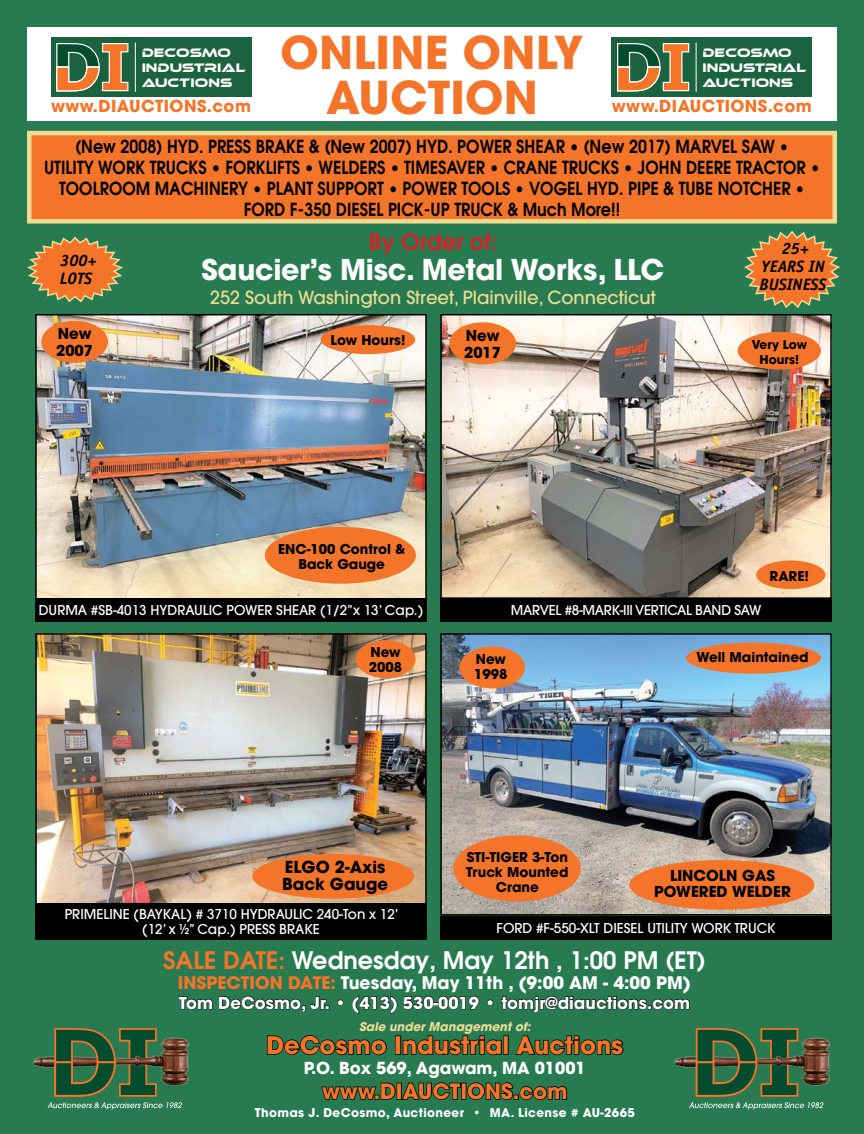
<style>
.page{position:relative;width:864px;height:1134px;background:#287b51}
.page>*{position:absolute;margin:0;border:0;box-sizing:border-box;transform-origin:0 0}
.t1{font:700 45px/45px "Avant Garde";letter-spacing:.005em;color:#f47529;text-align:center}
.t2{font:700 28.5px "Avant Garde";letter-spacing:-.01em;color:#fff}
.t3{font:600 24px "Avant Garde";color:#fff}
.t4{font:700 24px "Avant Garde";color:#f47529}
.t5{font:600 22.5px "Avant Garde";color:#d2232a}
.t6{font:700 21px "Avant Garde";color:#f47529}
.t7{font:600 18px/21px "Avant Garde";color:#000;text-align:center;scale:.89 1}
.t8{font:500 18px "Avant Garde";color:#ecdc94}
.t9{font:700 17.25px "Avant Garde";color:#fff}
.t10{font:700 16.5px "Avant Garde";color:#fff}
.t11{font:700 16.5px "Avant Garde";letter-spacing:.025em;color:#f47529}
.t12{font:italic 700 16.5px/18px "Officina Sans";color:#000}
.t13{font:700 16.5px/16.5px "Avant Garde";color:#000}
.t14{font:700 15px/16.5px "Avant Garde";color:#000}
.t15{font:500 13.5px/15px "Avant Garde";color:#fff;text-align:center}
.t16{font:700 13.5px/15px "Avant Garde";color:#000;text-align:center}
.t17{font:500 13.5px "Avant Garde";letter-spacing:-.02em;color:#fff}
.t18{font:12.75px/15.3px "Ethnocentric Rg";color:#fff}
.t19{font:700 12.15px/14.9px "Avant Garde";color:#000;text-align:center}
.t20{font:700 12px "Avant Garde";letter-spacing:.03em;color:#fff}
.t21{font:italic 700 12px "Avant Garde";color:#ecdc94}
.s1{color:#f47529}
</style>
<div class="page">
<svg style="left:267px;top:1035px;width:120px;height:21px"></svg>
<div style="left:395px;top:1035px;width:6px;height:20px;border:2px solid #000"></div>
<svg style="left:402px;top:1035px;width:100px;height:21px"></svg>
<div style="left:503px;top:1035px;width:6px;height:20px;border:2px solid #000"></div>
<svg style="left:515px;top:1035px;width:109px;height:21px"></svg>
<svg style="left:321px;top:1082px;width:247px;height:18px"></svg>
<img style="left:33px;top:1038px;width:156px;height:72px">
<svg style="left:47px;top:1028px;width:135px;height:81px"></svg>
<img style="left:674px;top:1038px;width:156px;height:72px">
<svg style="left:689px;top:1028px;width:135px;height:81px"></svg>
<div style="left:27px;top:131px;width:810px;height:93px;background:#f47529;border:4px solid #ecdc94"></div>
<div style="left:27px;top:27px;width:810px;height:94px;background:#fff"></div>
<div style="left:51px;top:37px;width:201px;height:60px;background:#1b623e"></div>
<hr style="left:135px;top:43px;width:1px;height:49px;background:#fff">
<svg style="left:56px;top:43px;width:73px;height:49px"></svg>
<div style="left:611px;top:37px;width:201px;height:60px;background:#1b623e"></div>
<hr style="left:696px;top:43px;width:1px;height:49px;background:#fff">
<svg style="left:617px;top:43px;width:73px;height:49px"></svg>
<img style="left:38px;top:636px;width:386px;height:267px">
<div style="left:35px;top:633px;width:392px;height:283px;border:2px solid #000"></div>
<img style="left:443px;top:317px;width:386px;height:279px">
<div style="left:440px;top:314px;width:392px;height:285px;border:2px solid #000"></div>
<div style="left:35px;top:903px;width:392px;height:36px;background:#000"></div>
<div style="left:440px;top:599px;width:392px;height:23px;background:#000"></div>
<img style="left:443px;top:636px;width:386px;height:277px">
<div style="left:440px;top:633px;width:392px;height:283px;border:2px solid #000"></div>
<img style="left:38px;top:317px;width:386px;height:282px">
<div style="left:35px;top:314px;width:392px;height:291px;border:2px solid #000"></div>
<div style="left:252px;top:854px;width:162px;height:45px;background:#f47529;border-radius:50%"></div>
<div style="left:686px;top:643px;width:135px;height:31px;background:#f47529;border-radius:50%"></div>
<svg style="left:178px;top:996px;width:151px;height:16px"></svg>
<svg style="left:338px;top:1000px;width:5px;height:6px"></svg>
<svg style="left:352px;top:995px;width:127px;height:19px"></svg>
<svg style="left:487px;top:1000px;width:6px;height:6px"></svg>
<svg style="left:501px;top:996px;width:189px;height:17px"></svg>
<div style="left:35px;top:599px;width:392px;height:23px;background:#000"></div>
<div style="left:440px;top:916px;width:392px;height:23px;background:#000"></div>
<div style="left:629px;top:860px;width:185px;height:50px;background:#f47529;border-radius:50%"></div>
<div style="left:738px;top:332px;width:83px;height:38px;background:#f47529;border-radius:50%"></div>
<div style="left:449px;top:322px;width:67px;height:42px;background:#f47529;border-radius:50%"></div>
<svg style="left:27px;top:236px;width:96px;height:67px"></svg>
<svg style="left:744px;top:230px;width:96px;height:78px"></svg>
<div style="left:453px;top:836px;width:128px;height:66px;background:#f47529;border-radius:50%"></div>
<div style="left:321px;top:325px;width:94px;height:29px;background:#f47529;border-radius:50%"></div>
<div style="left:265px;top:527px;width:151px;height:57px;background:#f47529;border-radius:50%"></div>
<div style="left:459px;top:646px;width:66px;height:42px;background:#f47529;border-radius:50%"></div>
<div style="left:356px;top:640px;width:60px;height:38px;background:#f47529;border-radius:50%"></div>
<div style="left:41px;top:321px;width:67px;height:42px;background:#f47529;border-radius:50%"></div>
<div style="left:756px;top:561px;width:69px;height:28px;background:#f47529;border-radius:50%"></div>
<p class="t18" style="left:142px;top:45px;width:106px">DECOSMO<br>INDUSTRIAL<br>AUCTIONS</p>
<p class="t11" style="left:51px;top:95px;width:201px">www.DIAUCTIONS.com</p>
<h1 class="t1" style="left:281px;top:30px;width:304px">ONLINE ONLY<br>AUCTION</h1>
<p class="t18" style="left:702px;top:45px;width:106px">DECOSMO<br>INDUSTRIAL<br>AUCTIONS</p>
<p class="t11" style="left:612px;top:95px;width:201px">www.DIAUCTIONS.com</p>
<p class="t7" style="left:44px;top:136px;width:873px">(New 2008) HYD. PRESS BRAKE &amp; (New 2007) HYD. POWER SHEAR • (New 2017) MARVEL SAW •<br>UTILITY WORK TRUCKS • FORKLIFTS • WELDERS • TIMESAVER • CRANE TRUCKS • JOHN DEERE TRACTOR • TOOLROOM MACHINERY • PLANT SUPPORT • POWER TOOLS • VOGEL HYD. PIPE &amp; TUBE NOTCHER • FORD F-350 DIESEL PICK-UP TRUCK &amp; Much More!!</p>
<p class="t12" style="left:60px;top:251px;width:38px">300+<br>LOTS</p>
<p class="t14" style="left:56px;top:326px;width:39px">New<br>2007</p>
<p class="t5" style="left:369px;top:227px;width:130px">By Order of:</p>
<h2 class="t2" style="left:202px;top:251px;width:464px">Saucier’s Misc. Metal Works, LLC</h2>
<p class="t8" style="left:210px;top:286px;width:447px">252 South Washington Street, Plainville, Connecticut</p>
<p class="t16" style="left:330px;top:332px;width:77px">Low Hours!</p>
<p class="t14" style="left:464px;top:327px;width:39px">New<br>2017</p>
<p class="t16" style="left:278px;top:542px;width:129px">ENC-100 Control &amp;<br>Back Gauge</p>
<p class="t12" style="left:760px;top:239px;width:68px;text-align:center">25+<br>YEARS IN<br>BUSINESS</p>
<p class="t19" style="left:752px;top:337px;width:57px">Very Low<br>Hours!</p>
<p class="t16" style="left:770px;top:568px;width:41px">RARE!</p>
<p class="t15" style="left:39px;top:603px;width:386px">DURMA #SB-4013 HYDRAULIC POWER SHEAR (1/2”x 13’ Cap.)</p>
<p class="t16" style="left:369px;top:645px;width:35px;text-align:left">New<br>2008</p>
<p class="t17" style="left:511px;top:602px;width:252px">MARVEL #8-MARK-III VERTICAL BAND SAW</p>
<p class="t16" style="left:474px;top:651px;width:35px;text-align:left">New<br>1998</p>
<p class="t16" style="left:696px;top:650px;width:114px">Well Maintained</p>
<p class="t13" style="left:282px;top:859px;width:107px">ELGO 2-Axis<br>Back Gauge</p>
<p class="t15" style="left:65px;top:907px;width:335px">PRIMELINE (BAYKAL) # 3710 HYDRAULIC 240-Ton x 12’ (12’ x ½” Cap.) PRESS BRAKE</p>
<p class="t16" style="left:466px;top:849px;width:104px">STI-TIGER 3-Ton<br>Truck Mounted<br>Crane</p>
<p class="t14" style="left:654px;top:867px;width:138px;text-align:center">LINCOLN GAS<br>POWERED WELDER</p>
<p class="t15" style="left:497px;top:920px;width:281px">FORD #F-550-XLT DIESEL UTILITY WORK TRUCK</p>
<h3 class="t3" style="left:163px;top:944px;width:544px"><span class="s1">SALE DATE:</span> Wednesday, May 12th , 1:00 PM (ET)</h3>
<p class="t9" style="left:178px;top:972px;width:515px"><span class="s1">INSPECTION DATE:</span> Tuesday, May 11th , (9:00 AM - 4:00 PM)</p>
<p class="t10" style="left:179px;top:992px;width:513px">Tom DeCosmo, Jr. • (413) 530-0019 • tomjr@diauctions.com</p>
<p class="t21" style="left:359px;top:1019px;width:173px">Sale under Management of:</p>
<h3 class="t4" style="left:266px;top:1030px;width:358px">DeCosmo Industrial Auctions</h3>
<p class="t10" style="left:304px;top:1057px;width:283px">P.O. Box 569, Agawam, MA 01001</p>
<p class="t6" style="left:322px;top:1078px;width:247px">www.DIAUCTIONS.com</p>
<p class="t20" style="left:255px;top:1105px;width:382px">Thomas J. DeCosmo, Auctioneer • MA. License # AU-2665</p>
</div>
